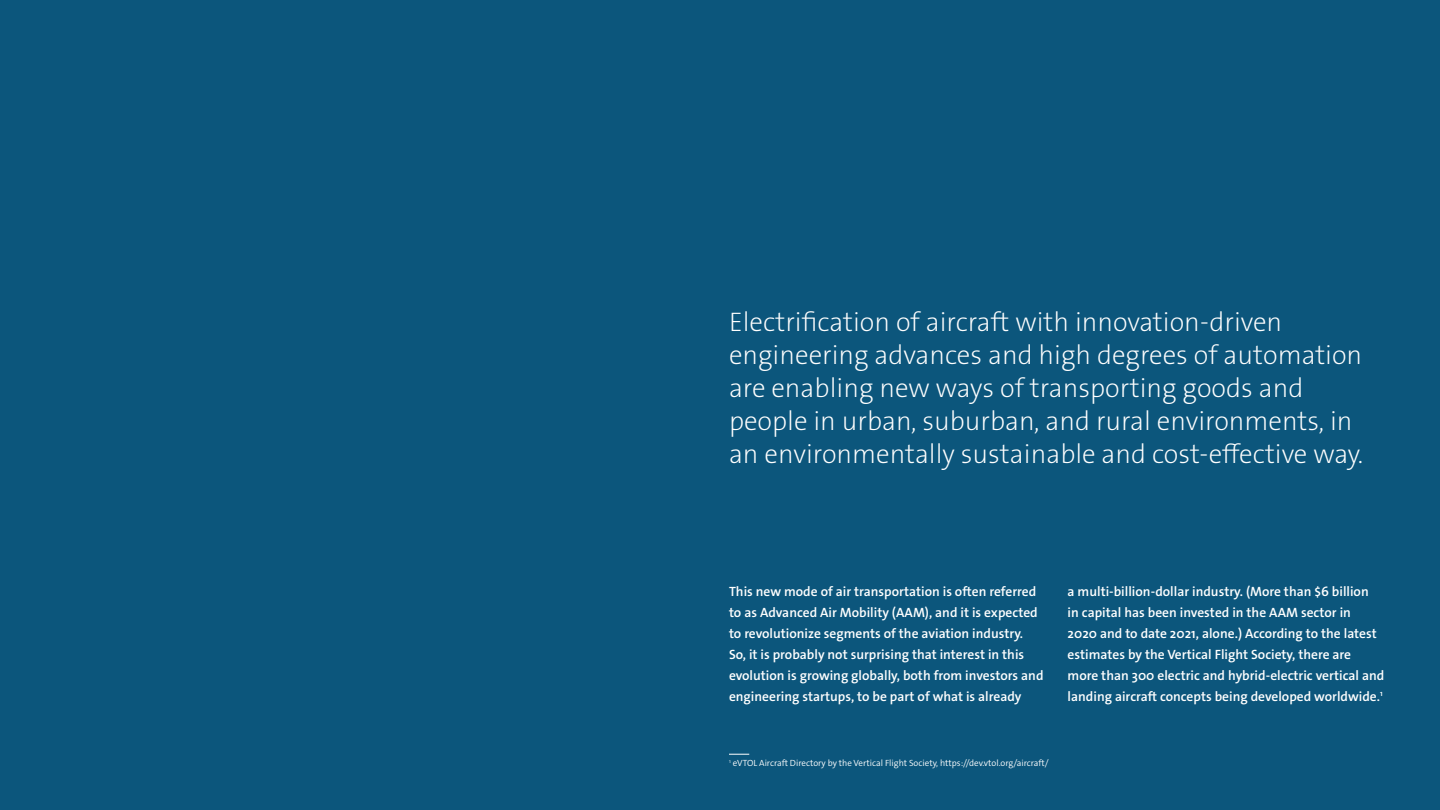
<style>
.page{position:relative;width:1440px;height:810px;background:#0c567c}
.page>*{position:absolute;margin:0;border:0;box-sizing:border-box;transform-origin:0 0}
.t1{font:200 27px/33px "The Sans Os F";color:#fff}
.t2{font:600 13.5px/21px "The Sans Os F";color:#fff}
.t3{font:300 9px "The Sans Os F";color:#fff}
</style>
<div class="page">
<svg style="left:729px;top:754px;width:20px;height:1px"></svg>
<p class="t1" style="left:729px;top:305px;width:636px">Electrification of aircraft with innovation-driven engineering advances and high degrees of automation are enabling new ways of transporting goods and people in urban, suburban, and rural environments, in an environmentally sustainable and cost-effective way.</p>
<p class="t2" style="left:729px;top:581px;width:316px">This new mode of air transportation is often referred to as Advanced Air Mobility (AAM), and it is expected to revolutionize segments of the aviation industry.<br>So, it is probably not surprising that interest in this evolution is growing globally, both from investors and engineering startups, to be part of what is already</p>
<p class="t2" style="left:1068px;top:581px;width:318px">a multi-billion-dollar industry. (More than $6 billion<br>in capital has been invested in the AAM sector in<br>2020 and to date 2021, alone.) According to the latest estimates by the Vertical Flight Society, there are more than 300 electric and hybrid-electric vertical and landing aircraft concepts being developed worldwide.<sup>1</sup></p>
<p class="t3" style="left:729px;top:757px;width:321px"><sup>1</sup> eVTOL Aircraft Directory by the Vertical Flight Society, https://dev.vtol.org/aircraft/</p>
</div>
